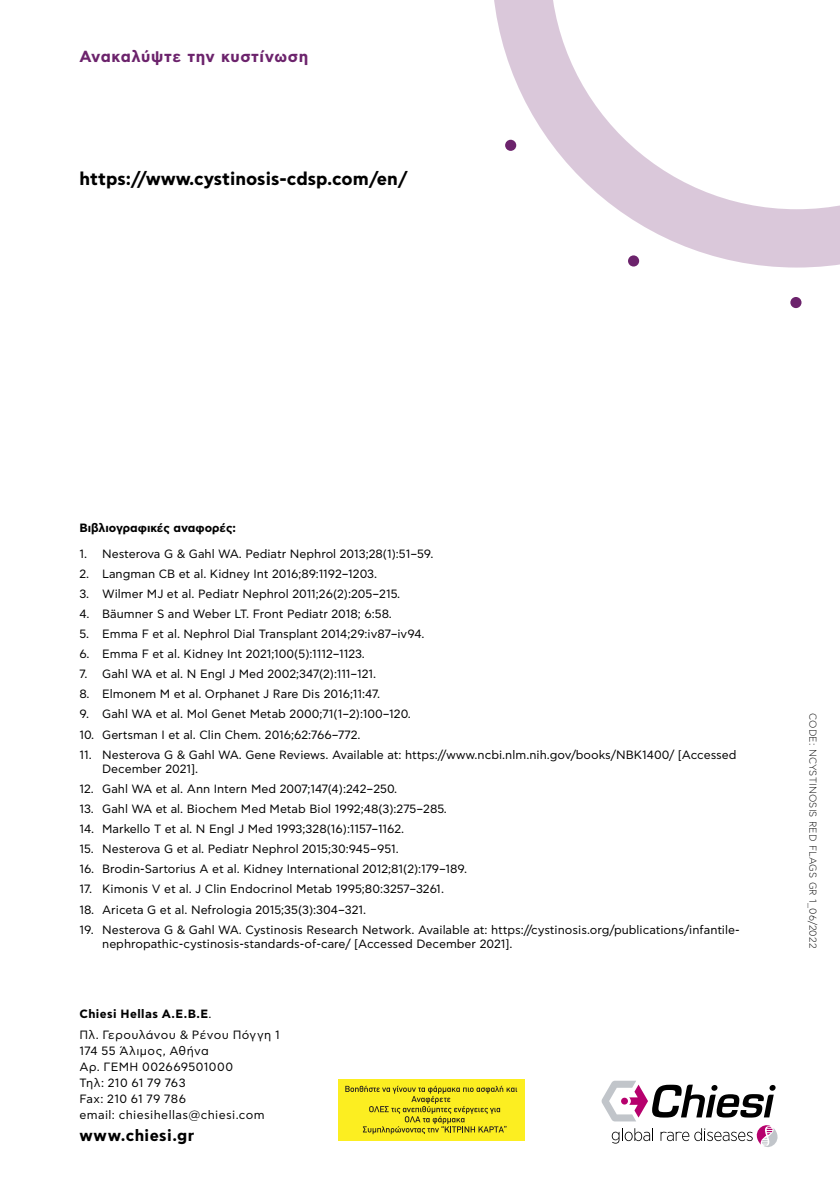
<style>
.page{position:relative;width:840px;height:1191px;background:#fff}
.page>*{position:absolute;margin:0;border:0;box-sizing:border-box;transform-origin:0 0}
.t1{font:700 18px "Asty CF Std";color:#000}
.t2{font:700 16px "Asty CF Std";letter-spacing:.04em;color:#6c236c}
.t3{font:700 16px "Asty CF Std";letter-spacing:.025em;color:#000}
.t4{font:12px/14.4px "Asty CF Std";color:#000}
.t5{font:12px/16px "Asty CF Std";letter-spacing:.035em;color:#000}
.t6{font:12px/21.6px "Asty CF Std";letter-spacing:.03em;color:#000}
.t7{font:700 12px "Asty CF Std";color:#000}
.t8{font:300 10px "Asty CF Std";letter-spacing:.02em;color:#000}
.s1{font-weight:700}
</style>
<div class="page">
<svg style="left:601px;top:1080px;width:176px;height:67px"></svg>
<svg style="left:494px;top:0;width:345px;height:267px"></svg>
<div style="left:505px;top:140px;width:11px;height:11px;background:#6c236c;border-radius:50%"></div>
<div style="left:627px;top:255px;width:11px;height:11px;background:#6c236c;border-radius:50%"></div>
<div style="left:790px;top:297px;width:11px;height:11px;background:#6c236c;border-radius:50%"></div>
<div style="left:338px;top:1079px;width:186px;height:61px;background:#fcee21"></div>
<svg style="left:345px;top:1085px;width:172px;height:49px"></svg>
<h2 class="t2" style="left:79px;top:47px;width:230px">Ανακαλύψτε την κυστίνωση</h2>
<h1 class="t1" style="left:79px;top:168px;width:329px">https://www.cystinosis-cdsp.com/en/</h1>
<p class="t7" style="left:79px;top:521px;width:158px">Βιβλιογραφικές αναφορές:</p>
<p class="t4" style="left:79px;top:547px;width:355px">1. Nesterova G &amp; Gahl WA. Pediatr Nephrol 2013;28(1):51–59.</p>
<p class="t4" style="left:79px;top:567px;width:299px">2. Langman CB et al. Kidney Int 2016;89:1192–1203.</p>
<p class="t4" style="left:79px;top:587px;width:322px">3. Wilmer MJ et al. Pediatr Nephrol 2011;26(2):205–215.</p>
<p class="t4" style="left:79px;top:607px;width:314px">4. Bäumner S and Weber LT. Front Pediatr 2018; 6:58.</p>
<p class="t4" style="left:79px;top:627px;width:346px">5. Emma F et al. Nephrol Dial Transplant 2014;29:iv87–iv94.</p>
<p class="t4" style="left:79px;top:647px;width:287px">6. Emma F et al. Kidney Int 2021;100(5):1112–1123.</p>
<p class="t4" style="left:79px;top:667px;width:298px">7. Gahl WA et al. N Engl J Med 2002;347(2):111–121.</p>
<p class="t4" style="left:79px;top:687px;width:302px">8. Elmonem M et al. Orphanet J Rare Dis 2016;11:47.</p>
<p class="t4" style="left:79px;top:707px;width:332px">9. Gahl WA et al. Mol Genet Metab 2000;71(1–2):100–120.</p>
<p class="t4" style="left:79px;top:727px;width:282px">10. Gertsman I et al. Clin Chem. 2016;62:766–772.</p>
<p class="t4" style="left:102px;top:747px;width:635px;text-indent:-23px">11. Nesterova G &amp; Gahl WA. Gene Reviews. Available at: https://www.ncbi.nlm.nih.gov/books/NBK1400/ [Accessed<br>December 2021].</p>
<p class="t4" style="left:79px;top:782px;width:319px">12. Gahl WA et al. Ann Intern Med 2007;147(4):242–250.</p>
<p class="t4" style="left:79px;top:802px;width:369px">13. Gahl WA et al. Biochem Med Metab Biol 1992;48(3):275–285.</p>
<p class="t4" style="left:79px;top:822px;width:326px">14. Markello T et al. N Engl J Med 1993;328(16):1157–1162.</p>
<p class="t4" style="left:79px;top:842px;width:321px">15. Nesterova G et al. Pediatr Nephrol 2015;30:945–951.</p>
<p class="t4" style="left:79px;top:862px;width:389px">16. Brodin-Sartorius A et al. Kidney International 2012;81(2):179–189.</p>
<p class="t4" style="left:79px;top:882px;width:366px">17. Kimonis V et al. J Clin Endocrinol Metab 1995;80:3257–3261.</p>
<p class="t4" style="left:79px;top:902px;width:288px">18. Ariceta G et al. Nefrologia 2015;35(3):304–321.</p>
<p class="t4" style="left:102px;top:922px;width:638px;text-indent:-23px">19. Nesterova G &amp; Gahl WA. Cystinosis Research Network. Available at: https://cystinosis.org/publications/infantile&shy;nephropathic-cystinosis-standards-of-care/ [Accessed December 2021].</p>
<p class="t6" style="left:79px;top:1003px;width:202px"><span class="s1">Chiesi Hellas Α.Ε.Β.Ε</span>.<br>Πλ. Γερουλάνου &amp; Ρένου Πόγγη 1</p>
<p class="t5" style="left:79px;top:1043px;width:187px">174 55 Άλιμος, Αθήνα<br>Aρ. ΓΕΜΗ 002669501000<br>Τηλ: 210 61 79 763<br>Fax: 210 61 79 786<br>email: chiesihellas@chiesi.com</p>
<h2 class="t3" style="left:79px;top:1126px;width:116px">www.chiesi.gr</h2>
<p class="t8" style="left:817px;top:713px;width:236px;rotate:90deg">CODE: NCYSTINOSIS RED FLAGS GR 1_06/2022</p>
</div>
